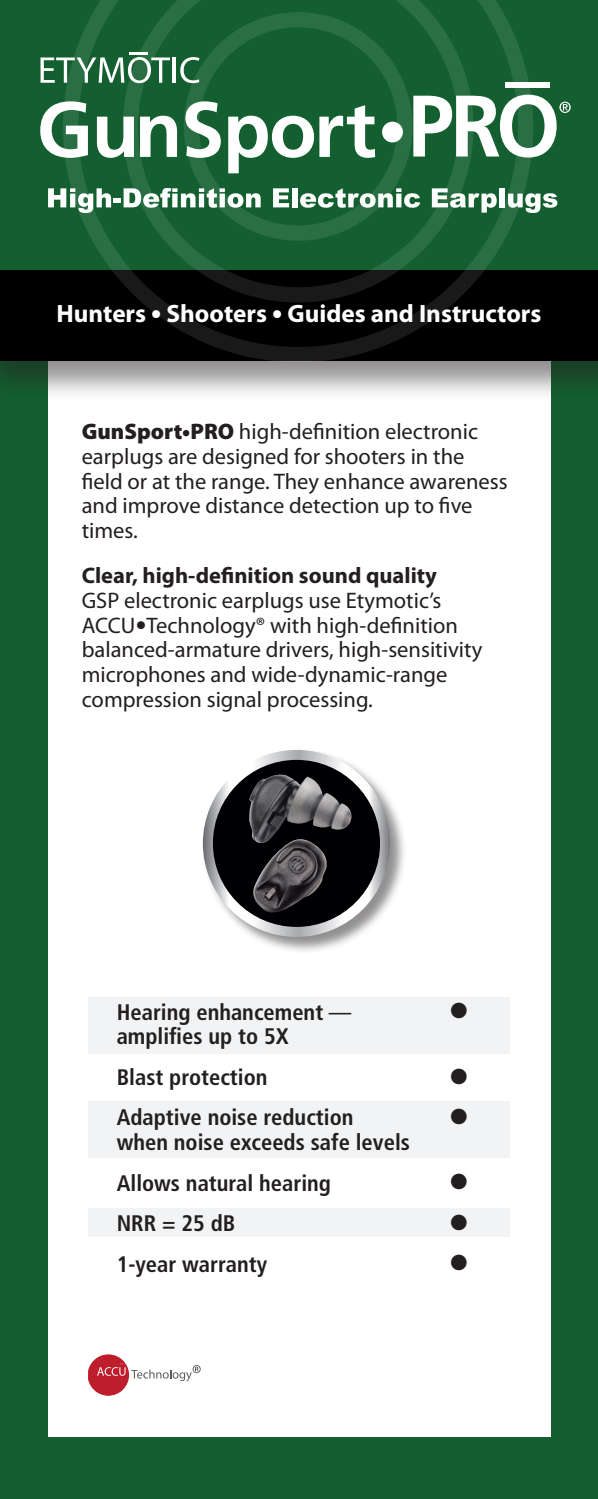
<style>
.page{position:relative;width:598px;height:1499px;background:#fff}
.page>*{position:absolute;margin:0;border:0;box-sizing:border-box;transform-origin:0 0}
.t1{font:700 condensed 44.55px "Frutiger";color:#231f20}
.t2{font:700 25.2px "Myriad Pro";color:#fff}
.t3{font:22.5px/24.8px "Myriad Pro";color:#231f20}
.t4{font:700 condensed 22.5px/40.5px "Frutiger";color:#231f20}
.t5{font:700 22.5px "Myriad Pro";color:#231f20}
.s1{font-size:30.15px}
.s2{font-weight:900}
.s3{font-family:"Frutiger";font-weight:700;font-stretch:condensed}
.s4{font-weight:400}
</style>
<div class="page">
<div style="left:0;top:0;width:597px;height:1498px;background:#135f30"></div>
<div style="left:48px;top:344px;width:502px;height:1092px;background:#fff"></div>
<div style="left:0;top:267px;width:597px;height:135px;background:#231f20;opacity:.5"></div>
<div style="left:0;top:270px;width:597px;height:90px;background:#000"></div>
<div style="left:88px;top:1208px;width:421px;height:28px;background:#f2f3f4"></div>
<svg style="left:88px;top:1354px;width:113px;height:41px"></svg>
<svg style="left:63px;top:0;width:470px;height:362px"></svg>
<svg style="left:40px;top:101px;width:48px;height:57px"></svg>
<svg style="left:97px;top:117px;width:37px;height:41px"></svg>
<svg style="left:140px;top:116px;width:37px;height:41px"></svg>
<svg style="left:185px;top:101px;width:36px;height:57px"></svg>
<svg style="left:228px;top:105px;width:147px;height:68px"></svg>
<div style="left:504px;top:82px;width:45px;height:6px;background:#fff"></div>
<div style="left:382px;top:122px;width:20px;height:20px;background:#fff;border-radius:50%"></div>
<svg style="left:48px;top:188px;width:212px;height:25px"></svg>
<svg style="left:273px;top:188px;width:16px;height:19px"></svg>
<div style="left:292px;top:188px;width:5px;height:19px;background:#fff"></div>
<svg style="left:300px;top:188px;width:120px;height:20px"></svg>
<svg style="left:431px;top:188px;width:65px;height:25px"></svg>
<div style="left:499px;top:188px;width:5px;height:19px;background:#fff"></div>
<svg style="left:508px;top:193px;width:49px;height:20px"></svg>
<svg style="left:413px;top:95px;width:157px;height:63px"></svg>
<hr style="left:173px;top:57px;width:3px;height:26px;background:#fff">
<svg style="left:180px;top:57px;width:19px;height:26px"></svg>
<svg style="left:41px;top:52px;width:129px;height:31px"></svg>
<div style="left:202px;top:748px;width:205px;height:206px;background:#231f20;opacity:.5"></div>
<svg style="left:203px;top:750px;width:187px;height:187px"></svg>
<div style="left:213px;top:760px;width:167px;height:167px;background:#000003;border-radius:50%"></div>
<img style="left:249px;top:774px;width:104px;height:140px">
<div style="left:88px;top:997px;width:421px;height:56px;background:#f2f3f4"></div>
<div style="left:88px;top:1101px;width:421px;height:56px;background:#f2f3f4"></div>
<p class="t2" style="left:56px;top:297px;width:486px">Hunters <span class="s1">•</span> Shooters <span class="s1">•</span> Guides and Instructors</p>
<p class="t3" style="left:82px;top:419px;width:427px"><span class="s2">GunSport•PRO</span> high-definition electronic earplugs are designed for shooters in the field or at the range. They enhance awareness and improve distance detection up to five times.</p>
<p class="t5" style="left:82px;top:561px;width:356px">Clear, high-definition sound quality</p>
<p class="t3" style="left:82px;top:588px;width:402px">GSP electronic earplugs use Etymotic’s ACCU<span class="s3">•</span>Technology® with high-definition balanced-armature drivers, high-sensitivity microphones and wide-dynamic-range compression signal processing.</p>
<p class="t4" style="left:117px;top:991px;width:236px">Hearing enhancement <span class="s4">—</span></p>
<h1 class="t1" style="left:447px;top:984px;width:24px">•</h1>
<p class="t4" style="left:117px;top:1016px;width:173px">amplifies up to 5X<br>Blast protection</p>
<h1 class="t1" style="left:447px;top:1049px;width:24px">•</h1>
<p class="t4" style="left:117px;top:1097px;width:238px">Adaptive noise reduction</p>
<h1 class="t1" style="left:447px;top:1090px;width:24px">•</h1>
<p class="t4" style="left:117px;top:1122px;width:295px">when noise exceeds safe levels<br>Allows natural hearing</p>
<h1 class="t1" style="left:447px;top:1155px;width:24px">•</h1>
<p class="t4" style="left:117px;top:1203px;width:120px">NRR = 25 dB</p>
<h1 class="t1" style="left:447px;top:1196px;width:24px">•</h1>
<p class="t4" style="left:117px;top:1243px;width:152px">1-year warranty</p>
<h1 class="t1" style="left:447px;top:1236px;width:24px">•</h1>
</div>
